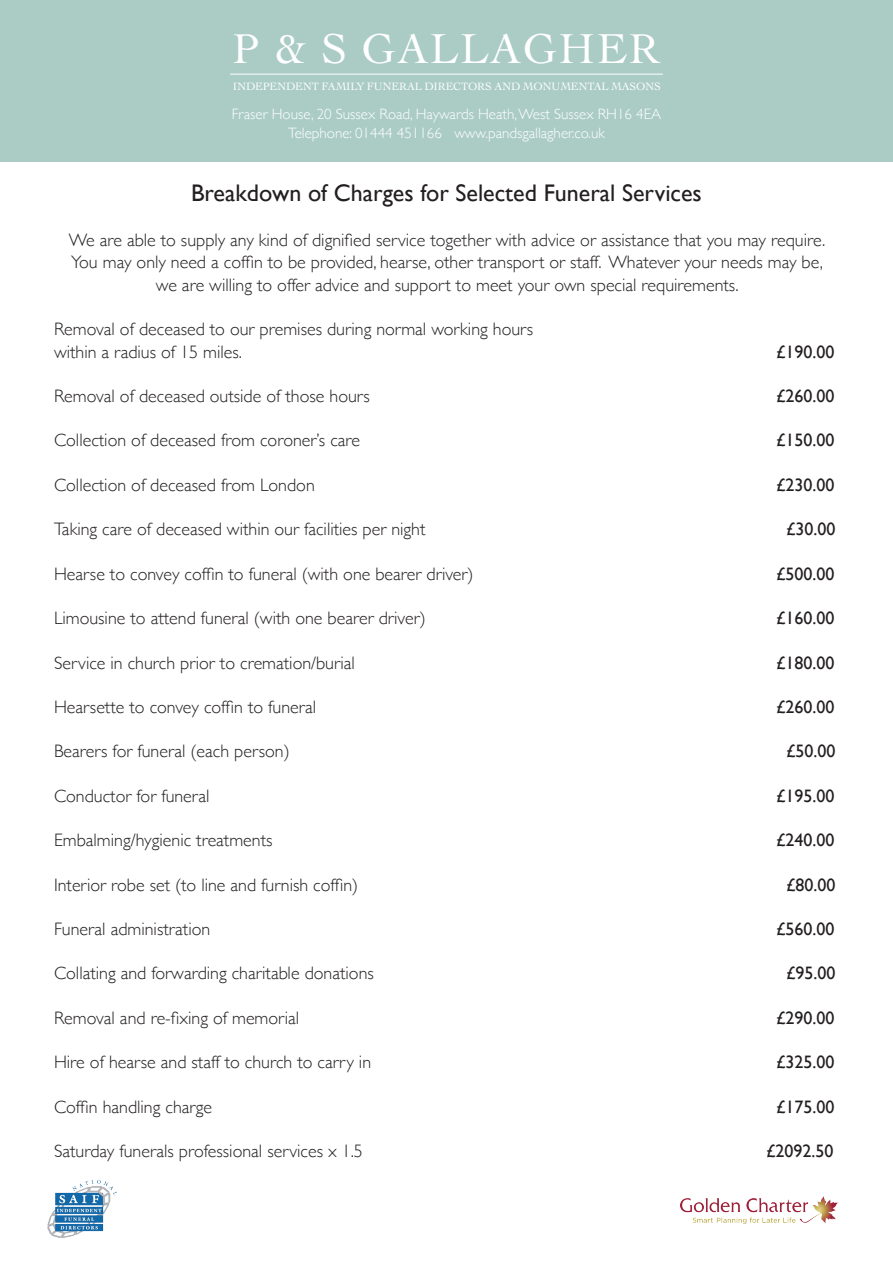
<style>
.page{position:relative;width:893px;height:1263px;background:#fff}
.page>*{position:absolute;margin:0;border:0;box-sizing:border-box;transform-origin:0 0}
.t1{font:43.8px "Cochin";letter-spacing:.04em;color:#fff}
.t2{font:24px "Gill Sans";color:#231f20}
.t3{font:300 18px "Gill Sans";color:#231f20}
.t4{font:18px "Gill Sans";color:#231f20}
.t5{font:300 15px "Gill Sans";color:#fff}
.t6{font:11.1px "Cochin";letter-spacing:-.01em;color:#fff}
</style>
<div class="page">
<div style="left:0;top:0;width:893px;height:162px;background:#abccc5"></div>
<hr style="left:230px;top:74px;width:433px;height:1px;background:#fff">
<img style="left:47px;top:1180px;width:70px;height:58px">
<img style="left:680px;top:1196px;width:158px;height:28px">
<p class="t1" style="left:232px;top:20px;width:430px">P &amp; S GALLAGHER</p>
<p class="t6" style="left:233px;top:79px;width:429px">INDEPENDENT FAMILY FUNERAL DIRECTORS AND MONUMENTAL MASONS</p>
<p class="t5" style="left:232px;top:102px;width:431px">Fraser House, 20 Sussex Road, Haywards Heath, West Sussex RH16 4EA</p>
<p class="t5" style="left:288px;top:122px;width:318px">Telephone: 01444 451166 www.pandsgallagher.co.uk</p>
<p class="t2" style="left:191px;top:179px;width:512px">Breakdown of Charges for Selected Funeral Services</p>
<p class="t3" style="left:69px;top:226px;width:758px">We are able to supply any kind of dignified service together with advice or assistance that you may require.</p>
<p class="t3" style="left:71px;top:248px;width:753px">You may only need a coffin to be provided, hearse, other transport or staff. Whatever your needs may be,</p>
<p class="t3" style="left:156px;top:271px;width:584px">we are willing to offer advice and support to meet your own special requirements.</p>
<p class="t3" style="left:54px;top:315px;width:481px">Removal of deceased to our premises during normal working hours</p>
<p class="t3" style="left:54px;top:338px;width:190px">within a radius of 15 miles.</p>
<p class="t4" style="left:776px;top:341px;width:60px">£190.00</p>
<p class="t3" style="left:54px;top:382px;width:317px">Removal of deceased outside of those hours</p>
<p class="t4" style="left:776px;top:385px;width:60px">£260.00</p>
<p class="t3" style="left:54px;top:426px;width:308px">Collection of deceased from coroner’s care</p>
<p class="t4" style="left:776px;top:430px;width:60px">£150.00</p>
<p class="t3" style="left:54px;top:471px;width:262px">Collection of deceased from London</p>
<p class="t4" style="left:776px;top:474px;width:60px">£230.00</p>
<p class="t3" style="left:54px;top:515px;width:373px">Taking care of deceased within our facilities per night</p>
<p class="t4" style="left:786px;top:519px;width:51px">£30.00</p>
<p class="t3" style="left:54px;top:560px;width:421px">Hearse to convey coffin to funeral (with one bearer driver)</p>
<p class="t4" style="left:776px;top:563px;width:60px">£500.00</p>
<p class="t3" style="left:54px;top:604px;width:373px">Limousine to attend funeral (with one bearer driver)</p>
<p class="t4" style="left:776px;top:607px;width:60px">£160.00</p>
<p class="t3" style="left:54px;top:648px;width:302px">Service in church prior to cremation/burial</p>
<p class="t4" style="left:776px;top:652px;width:60px">£180.00</p>
<p class="t3" style="left:54px;top:693px;width:264px">Hearsette to convey coffin to funeral</p>
<p class="t4" style="left:776px;top:696px;width:60px">£260.00</p>
<p class="t3" style="left:54px;top:737px;width:237px">Bearers for funeral (each person)</p>
<p class="t4" style="left:786px;top:741px;width:51px">£50.00</p>
<p class="t3" style="left:54px;top:782px;width:157px">Conductor for funeral</p>
<p class="t4" style="left:776px;top:785px;width:60px">£195.00</p>
<p class="t3" style="left:54px;top:826px;width:220px">Embalming/hygienic treatments</p>
<p class="t4" style="left:776px;top:829px;width:60px">£240.00</p>
<p class="t3" style="left:54px;top:870px;width:306px">Interior robe set (to line and furnish coffin)</p>
<p class="t4" style="left:786px;top:874px;width:51px">£80.00</p>
<p class="t3" style="left:54px;top:915px;width:158px">Funeral administration</p>
<p class="t4" style="left:776px;top:918px;width:60px">£560.00</p>
<p class="t3" style="left:54px;top:959px;width:321px">Collating and forwarding charitable donations</p>
<p class="t4" style="left:786px;top:963px;width:51px">£95.00</p>
<p class="t3" style="left:54px;top:1004px;width:247px">Removal and re-fixing of memorial</p>
<p class="t4" style="left:776px;top:1007px;width:60px">£290.00</p>
<p class="t3" style="left:54px;top:1048px;width:319px">Hire of hearse and staff to church to carry in</p>
<p class="t4" style="left:776px;top:1051px;width:60px">£325.00</p>
<p class="t3" style="left:54px;top:1092px;width:160px">Coffin handling charge</p>
<p class="t4" style="left:776px;top:1096px;width:60px">£175.00</p>
<p class="t3" style="left:54px;top:1137px;width:310px">Saturday funerals professional services x 1.5</p>
<p class="t4" style="left:766px;top:1140px;width:69px">£2092.50</p>
</div>
